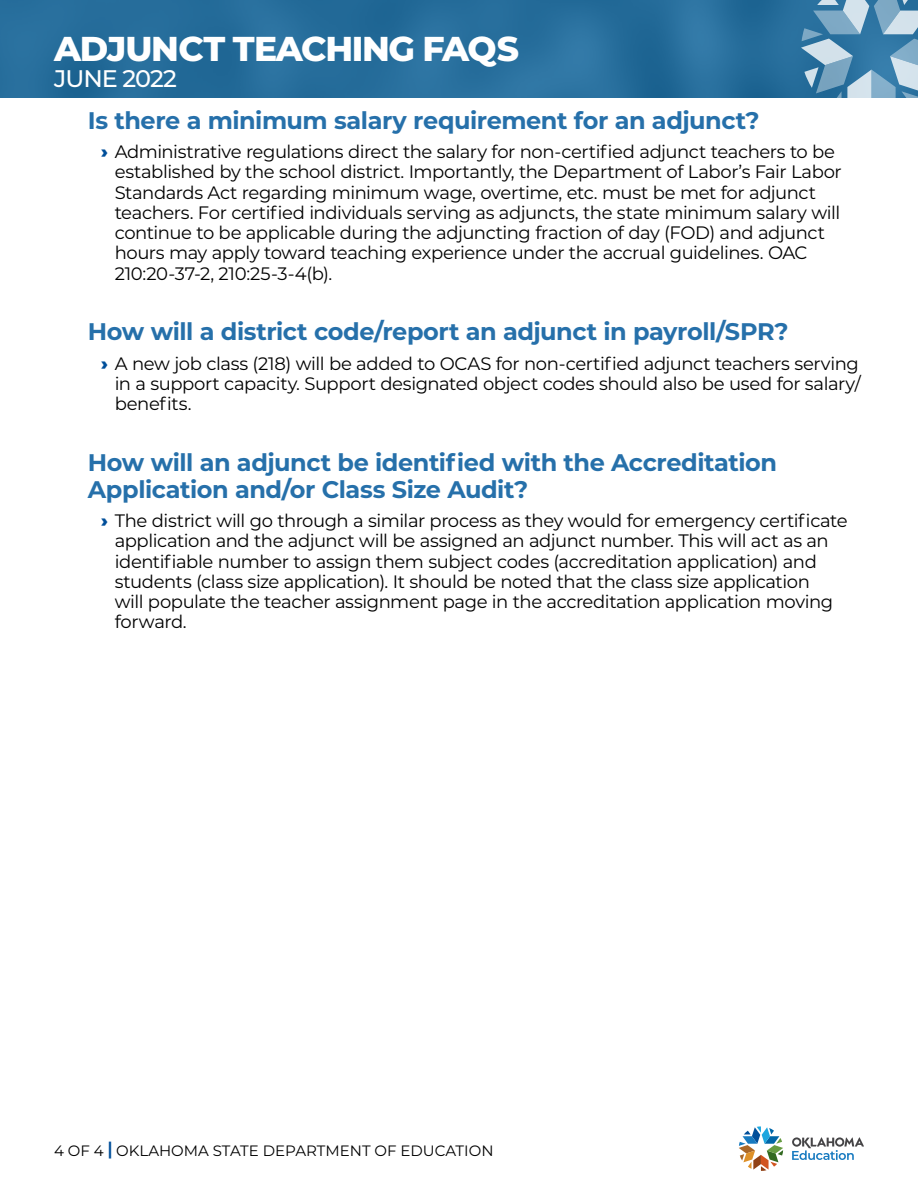
<style>
.page{position:relative;width:918px;height:1188px;background:#fff}
.page>*{position:absolute;margin:0;border:0;box-sizing:border-box;transform-origin:0 0}
.t1{font:800 34.5px "Montserrat";letter-spacing:-.04em;color:#fff}
.t2{font:700 24px/27px "Montserrat";letter-spacing:-.02em;color:#2670aa}
.t3{font:500 24px "Montserrat";letter-spacing:-.04em;color:#fff}
.t4{font:18px/20.2px "Montserrat";letter-spacing:-.025em;color:#000}
.t5{font:15px "Montserrat";color:#000}
.s1{font-weight:900;color:#004f9a}
.s2{font-weight:700;font-size:18px;color:#004f9a}
</style>
<div class="page">
<div style="left:0;top:0;width:918px;height:97px;background:#266d9b"></div>
<svg style="left:801px;top:0;width:117px;height:98px"></svg>
<svg style="left:739px;top:1126px;width:44px;height:45px"></svg>
<svg style="left:792px;top:1137px;width:72px;height:23px"></svg>
<h1 class="t1" style="left:54px;top:24px;width:467px">ADJUNCT TEACHING FAQS</h1>
<h2 class="t3" style="left:54px;top:61px;width:124px">JUNE 2022</h2>
<h2 class="t2" style="left:88px;top:106px;width:674px">Is there a minimum salary requirement for an adjunct?</h2>
<p class="t4" style="left:115px;top:141px;width:729px;text-indent:-14px"><span class="s1">›</span> Administrative regulations direct the salary for non-certified adjunct teachers to be established by the school district. Importantly, the Department of Labor’s Fair Labor Standards Act regarding minimum wage, overtime, etc. must be met for adjunct teachers. For certified individuals serving as adjuncts, the state minimum salary will continue to be applicable during the adjuncting fraction of day (FOD) and adjunct hours may apply toward teaching experience under the accrual guidelines. OAC 210:20-37-2, 210:25-3-4(b).</p>
<h2 class="t2" style="left:88px;top:317px;width:702px">How will a district code/report an adjunct in payroll/SPR?</h2>
<p class="t4" style="left:115px;top:352px;width:747px;text-align:justify;text-indent:-14px"><span class="s1">›</span> A new job class (218) will be added to OCAS for non-certified adjunct teachers serving in a support capacity. Support designated object codes should also be used for salary/ benefits.</p>
<h2 class="t2" style="left:88px;top:448px;width:691px">How will an adjunct be identified with the Accreditation<br>Application and/or Class Size Audit?</h2>
<p class="t4" style="left:115px;top:510px;width:734px;text-indent:-14px"><span class="s1">›</span> The district will go through a similar process as they would for emergency certificate application and the adjunct will be assigned an adjunct number. This will act as an identifiable number to assign them subject codes (accreditation application) and students (class size application). It should be noted that the class size application<br>will populate the teacher assignment page in the accreditation application moving forward.</p>
<p class="t5" style="left:54px;top:1140px;width:441px">4 OF 4 <span class="s2">|</span> OKLAHOMA STATE DEPARTMENT OF EDUCATION</p>
</div>
